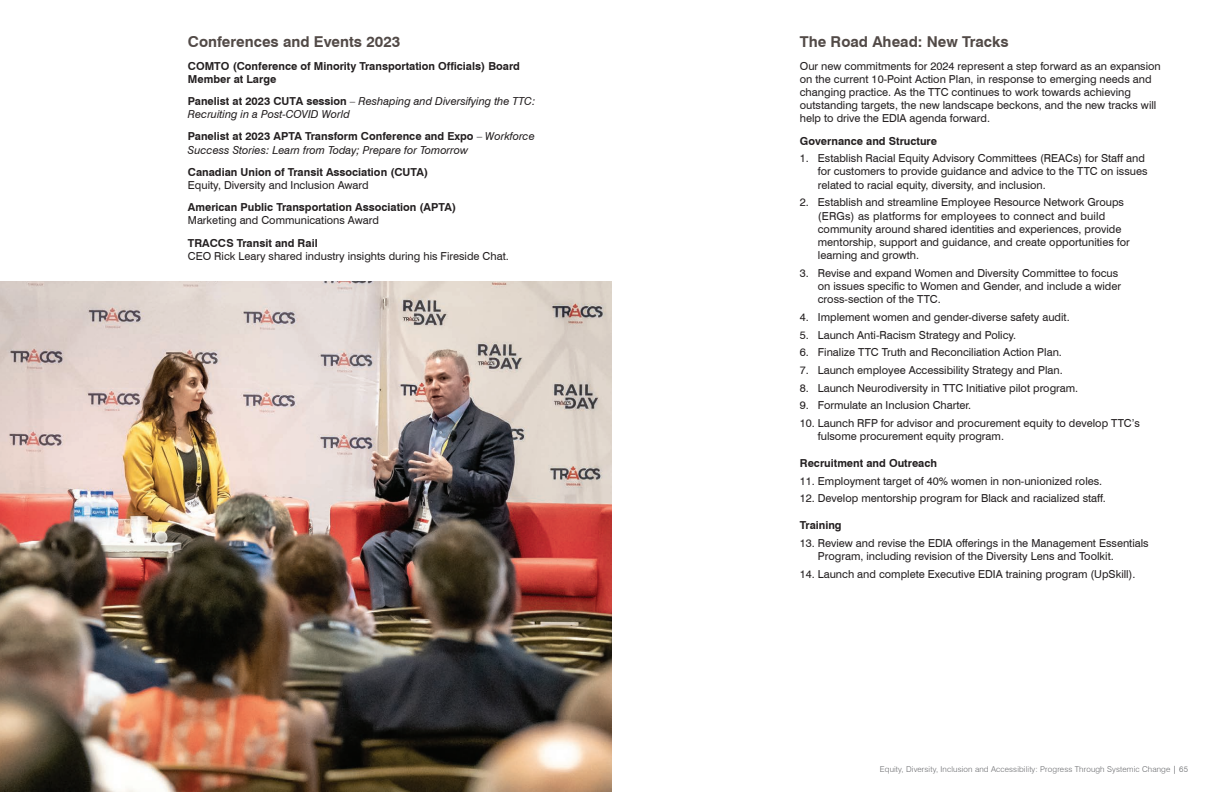
<style>
.page{position:relative;width:1224px;height:792px;background:#fff}
.page>*{position:absolute;margin:0;border:0;box-sizing:border-box;transform-origin:0 0}
.t1{font:700 15px "Swiss 721 BT";color:#524a47}
.t2{font:11px/13.2px "Swiss 721 BT";color:#231f20}
.t3{font:700 11px/13.2px "Swiss 721 BT";color:#231f20}
.t4{font:italic 11px/13.2px "Swiss 721 BT";color:#231f20}
.t5{font:300 8px "Swiss 721 BT";letter-spacing:.015em;color:#6c6d70}
.s1{font-weight:700;font-style:normal}
.s2{font-style:normal}
</style>
<div class="page">
<img style="left:0;top:282px;width:612px;height:510px">
<h1 class="t1" style="left:188px;top:32px;width:214px">Conferences and Events 2023</h1>
<p class="t3" style="left:188px;top:59px;width:334px">COMTO (Conference of Minority Transportation Officials) Board<br>Member at Large</p>
<p class="t4" style="left:188px;top:94px;width:349px"><span class="s1">Panelist at 2023 CUTA session</span> <span class="s2">–</span> Reshaping and Diversifying the TTC:<br>Recruiting in a Post-COVID World</p>
<p class="t4" style="left:188px;top:130px;width:348px"><span class="s1">Panelist at 2023 APTA Transform Conference and Expo</span> <span class="s2">–</span> Workforce<br>Success Stories: Learn from Today; Prepare for Tomorrow</p>
<p class="t3" style="left:188px;top:165px;width:242px">Canadian Union of Transit Association (CUTA)</p>
<p class="t2" style="left:188px;top:178px;width:182px">Equity, Diversity and Inclusion Award</p>
<p class="t3" style="left:188px;top:200px;width:270px">American Public Transportation Association (APTA)</p>
<p class="t2" style="left:188px;top:213px;width:193px">Marketing and Communications Award</p>
<p class="t3" style="left:188px;top:236px;width:131px">TRACCS Transit and Rail</p>
<p class="t2" style="left:188px;top:249px;width:322px">CEO Rick Leary shared industry insights during his Fireside Chat.</p>
<h1 class="t1" style="left:800px;top:32px;width:210px">The Road Ahead: New Tracks</h1>
<p class="t2" style="left:800px;top:59px;width:362px">Our new commitments for 2024 represent a step forward as an expansion on the current 10-Point Action Plan, in response to emerging needs and changing practice. As the TTC continues to work towards achieving outstanding targets, the new landscape beckons, and the new tracks will help to drive the EDIA agenda forward.</p>
<p class="t3" style="left:800px;top:134px;width:139px">Governance and Structure</p>
<p class="t2" style="left:818px;top:151px;width:331px;text-indent:-18px">1. Establish Racial Equity Advisory Committees (REACs) for Staff and for customers to provide guidance and advice to the TTC on issues related to racial equity, diversity, and inclusion.</p>
<p class="t2" style="left:818px;top:195px;width:313px;text-indent:-18px">2. Establish and streamline Employee Resource Network Groups (ERGs) as platforms for employees to connect and build community around shared identities and experiences, provide mentorship, support and guidance, and create opportunities for learning and growth.</p>
<p class="t2" style="left:818px;top:266px;width:305px;text-indent:-18px">3. Revise and expand Women and Diversity Committee to focus on issues specific to Women and Gender, and include a wider cross-section of the TTC.</p>
<p class="t2" style="left:800px;top:310px;width:271px">4. Implement women and gender-diverse safety audit.</p>
<p class="t2" style="left:800px;top:328px;width:218px">5. Launch Anti-Racism Strategy and Policy.</p>
<p class="t2" style="left:800px;top:345px;width:264px">6. Finalize TTC Truth and Reconciliation Action Plan.</p>
<p class="t2" style="left:800px;top:363px;width:264px">7. Launch employee Accessibility Strategy and Plan.</p>
<p class="t2" style="left:800px;top:381px;width:280px">8. Launch Neurodiversity in TTC Initiative pilot program.</p>
<p class="t2" style="left:800px;top:399px;width:173px">9. Formulate an Inclusion Charter.</p>
<p class="t2" style="left:818px;top:416px;width:324px;text-indent:-18px">10. Launch RFP for advisor and procurement equity to develop TTC’s fulsome procurement equity program.</p>
<p class="t3" style="left:800px;top:456px;width:139px">Recruitment and Outreach</p>
<p class="t2" style="left:800px;top:474px;width:304px">11. Employment target of 40% women in non-unionized roles.</p>
<p class="t2" style="left:800px;top:492px;width:307px">12. Develop mentorship program for Black and racialized staff.</p>
<p class="t3" style="left:800px;top:518px;width:43px">Training</p>
<p class="t2" style="left:818px;top:536px;width:332px;text-indent:-18px">13. Review and revise the EDIA offerings in the Management Essentials<br>Program, including revision of the Diversity Lens and Toolkit.</p>
<p class="t2" style="left:800px;top:567px;width:337px">14. Launch and complete Executive EDIA training program (UpSkill).</p>
<p class="t5" style="left:880px;top:764px;width:310px">Equity, Diversity, Inclusion and Accessibility: Progress Through Systemic Change | 65</p>
</div>
